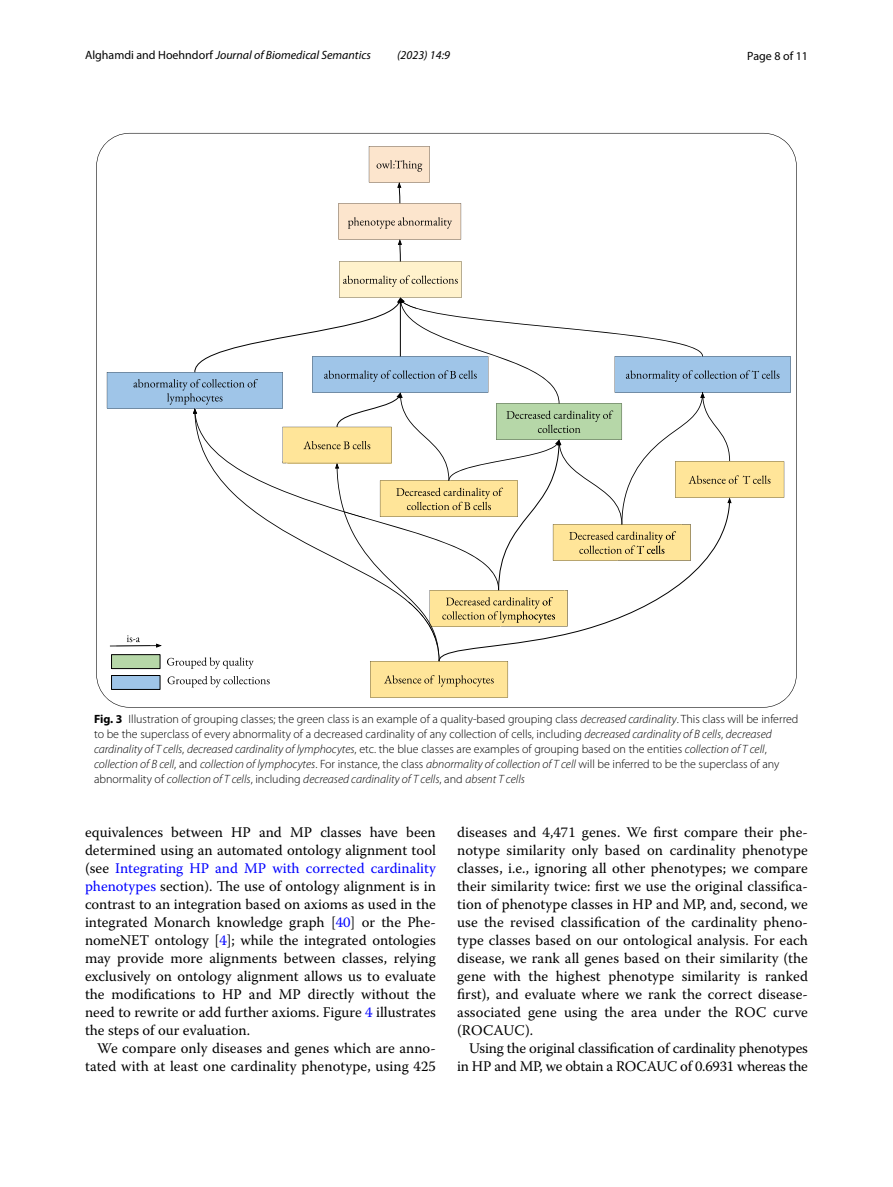
<style>
.page{position:relative;width:893px;height:1187px;background:#fff}
.page>*{position:absolute;margin:0;border:0;box-sizing:border-box;transform-origin:0 0}
.t1{font:14.7px/18px "Warnock Pro";color:#000;text-align:justify}
.t2{font:300 12px/15px "Myriad Pro";color:#000}
.t3{font:italic 12px "Myriad Pro";color:#000}
.t4{font:12px "Myriad Pro";color:#000}
.s1{font-style:normal}
.s2{font-weight:700}
.s3{font-style:italic}
.s4{color:#00f}
</style>
<div class="page">
<svg style="left:96px;top:133px;width:701px;height:574px"></svg>
<svg style="left:107px;top:146px;width:683px;height:551px"></svg>
<p class="t3" style="left:85px;top:48px;width:287px"><span class="s1">Alghamdi and Hoehndorf</span> Journal of Biomedical Semantics</p>
<p class="t3" style="left:397px;top:48px;width:54px">(2023) 14:9</p>
<p class="t4" style="left:747px;top:48px;width:62px">Page 8 of 11</p>
<p class="t2" style="left:94px;top:711px;width:706px"><span class="s2">Fig. 3</span> Illustration of grouping classes; the green class is an example of a quality-based grouping class <span class="s3">decreased cardinality</span>. This class will be inferred to be the superclass of every abnormality of a decreased cardinality of any collection of cells, including <span class="s3">decreased cardinality of B cells</span>, <span class="s3">decreased cardinality of T cells</span>, <span class="s3">decreased cardinality of lymphocytes</span>, etc. the blue classes are examples of grouping based on the entities <span class="s3">collection of T cell</span>, <span class="s3">collection of B cell</span>, and <span class="s3">collection of lymphocytes</span>. For instance, the class <span class="s3">abnormality of collection of T cell</span> will be inferred to be the superclass of any abnormality of <span class="s3">collection of T cells</span>, including <span class="s3">decreased cardinality of T cells</span>, and <span class="s3">absent T cells</span></p>
<p class="t1" style="left:85px;top:822px;width:352px">equivalences between HP and MP classes have been determined using an automated ontology alignment tool (see <span class="s4">Integrating HP and MP with corrected cardinality phenotypes</span> section). The use of ontology alignment is in contrast to an integration based on axioms as used in the integrated Monarch knowledge graph [<span class="s4">40</span>] or the Phe&shy;nomeNET ontology [<span class="s4">4</span>]; while the integrated ontologies may provide more alignments between classes, relying exclusively on ontology alignment allows us to evaluate the modifications to HP and MP directly without the need to rewrite or add further axioms. Figure <span class="s4">4</span> illustrates the steps of our evaluation.</p>
<p class="t1" style="left:85px;top:1038px;width:352px;text-align:right">We compare only diseases and genes which are anno&shy;tated with at least one cardinality phenotype, using 425</p>
<p class="t1" style="left:457px;top:822px;width:352px">diseases and 4,471 genes. We first compare their phe&shy;notype similarity only based on cardinality phenotype classes, i.e., ignoring all other phenotypes; we compare their similarity twice: first we use the original classifica&shy;tion of phenotype classes in HP and MP, and, second, we use the revised classification of the cardinality pheno&shy;type classes based on our ontological analysis. For each disease, we rank all genes based on their similarity (the gene with the highest phenotype similarity is ranked first), and evaluate where we rank the correct disease&shy;associated gene using the area under the ROC curve (ROCAUC).</p>
<p class="t1" style="left:457px;top:1038px;width:352px;text-align:right">Using the original classification of cardinality phenotypes in HP and MP, we obtain a ROCAUC of 0.6931 whereas the</p>
</div>
